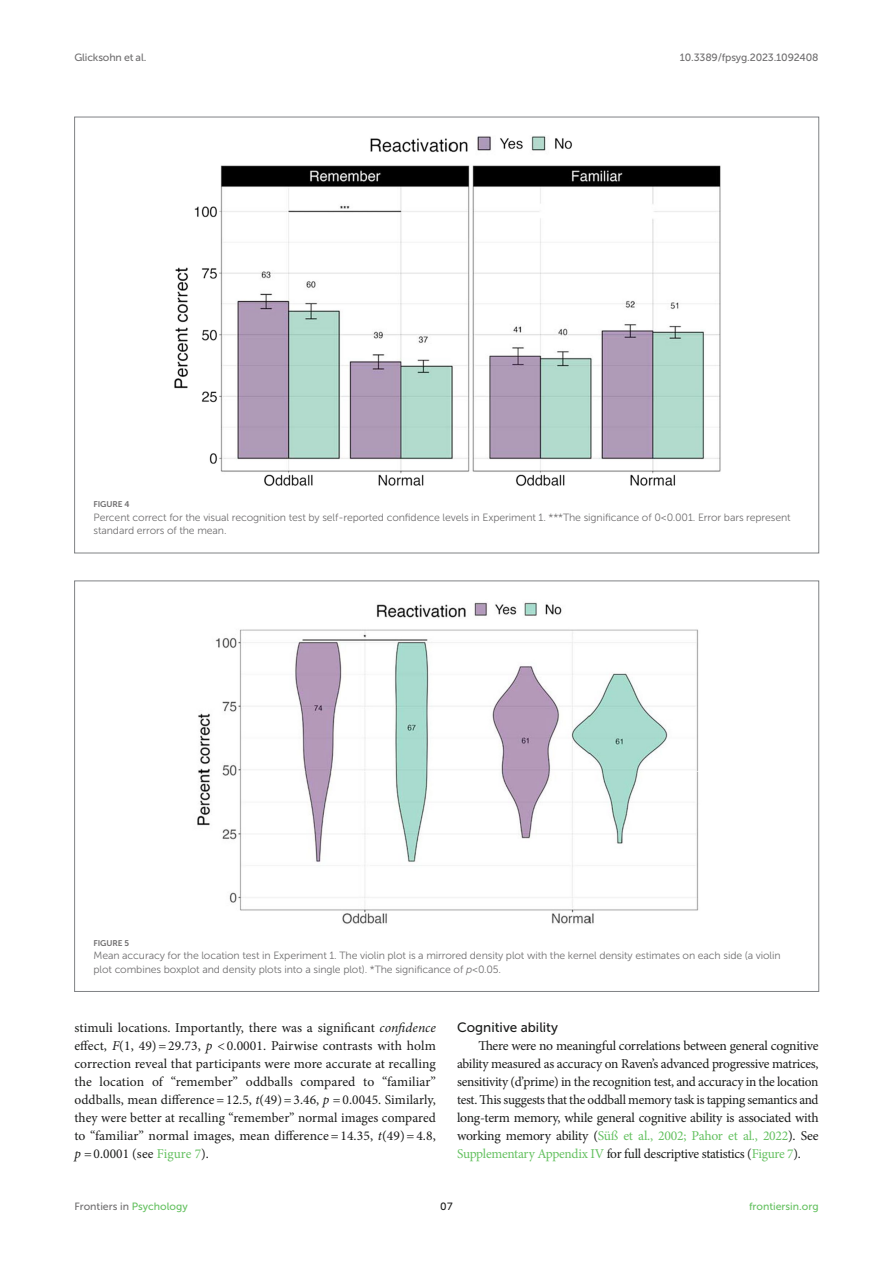
<style>
.page{position:relative;width:893px;height:1263px;background:#fff}
.page>*{position:absolute;margin:0;border:0;box-sizing:border-box;transform-origin:0 0}
.TEXT_FLUSH{font:13.5px/18px "Minion Pro";letter-spacing:-.01em;color:#1b1c1b;text-align:justify}
.HEAD_4{font:13.5px "Museo Sans 500";color:#1b1c1b}
.FIG_LEG{font:10.5px/13.5px "Museo Sans 300";letter-spacing:-.01em;color:#706f70}
.t1{font:10.5px "Museo Sans 500";letter-spacing:-.015em;color:#706f70}
.t2{font:10.5px "Museo Sans 500";color:#65c161}
.t3{font:10.5px "Museo Sans 500";color:#1b1c1b}
.FIG_HD{font:8.25px "Museo Sans 700";letter-spacing:-.01em;color:#706f70}
.s1{font-style:italic}
.s2{color:#65c161}
</style>
<div class="page">
<img style="left:197px;top:602px;width:502px;height:322px">
<img style="left:174px;top:136px;width:547px;height:350px">
<p class="t1" style="left:74px;top:51px;width:73px">Glicksohn et al.</p>
<p class="t1" style="left:680px;top:51px;width:140px">10.3389/fpsyg.2023.1092408</p>
<p class="FIG_HD" style="left:94px;top:500px;width:37px">FIGURE 4</p>
<p class="FIG_LEG" style="left:94px;top:510px;width:699px">Percent correct for the visual recognition test by self-reported confidence levels in Experiment 1. ***The significance of 0 &lt; 0.001. Error bars represent standard errors of the mean.</p>
<p class="FIG_HD" style="left:94px;top:938px;width:37px">FIGURE 5</p>
<p class="FIG_LEG" style="left:94px;top:949px;width:689px">Mean accuracy for the location test in Experiment 1. The violin plot is a mirrored density plot with the kernel density estimates on each side (a violin plot combines boxplot and density plots into a single plot). *The significance of <span class="s1">p</span> &lt; 0.05.</p>
<p class="TEXT_FLUSH" style="left:74px;top:1019px;width:363px">stimuli locations. Importantly, there was a significant <span class="s1">confidence </span>effect, <span class="s1">F</span>(1, 49)=29.73, <span class="s1">p</span> &lt;0.0001. Pairwise contrasts with holm correction reveal that participants were more accurate at recalling the location of “remember” oddballs compared to “familiar” oddballs, mean difference=12.5, <span class="s1">t</span>(49)=3.46, <span class="s1">p</span> =0.0045. Similarly, they were better at recalling “remember” normal images compared to “familiar” normal images, mean difference=14.35, <span class="s1">t</span>(49)=4.8, <span class="s1">p</span> =0.0001 (see <span class="s2">Figure 7</span>).</p>
<p class="HEAD_4" style="left:457px;top:1020px;width:102px">Cognitive ability</p>
<p class="TEXT_FLUSH" style="left:457px;top:1037px;width:363px;text-indent:21px">There were no meaningful correlations between general cognitive ability measured as accuracy on Raven’s advanced progressive matrices, sensitivity (d’prime) in the recognition test, and accuracy in the location test. This suggests that the oddball memory task is tapping semantics and long-term memory, while general cognitive ability is associated with working memory ability (<span class="s2">Süß et al., 2002; Pahor et al., 2022</span>). See <span class="s2">Supplementary Appendix IV</span> for full descriptive statistics (<span class="s2">Figure 7</span>).</p>
<p class="t1" style="left:74px;top:1200px;width:115px">Frontiers in <span class="s2">Psychology</span></p>
<p class="t3" style="left:440px;top:1200px;width:14px">07</p>
<p class="t2" style="left:749px;top:1200px;width:71px">frontiersin.org</p>
</div>
